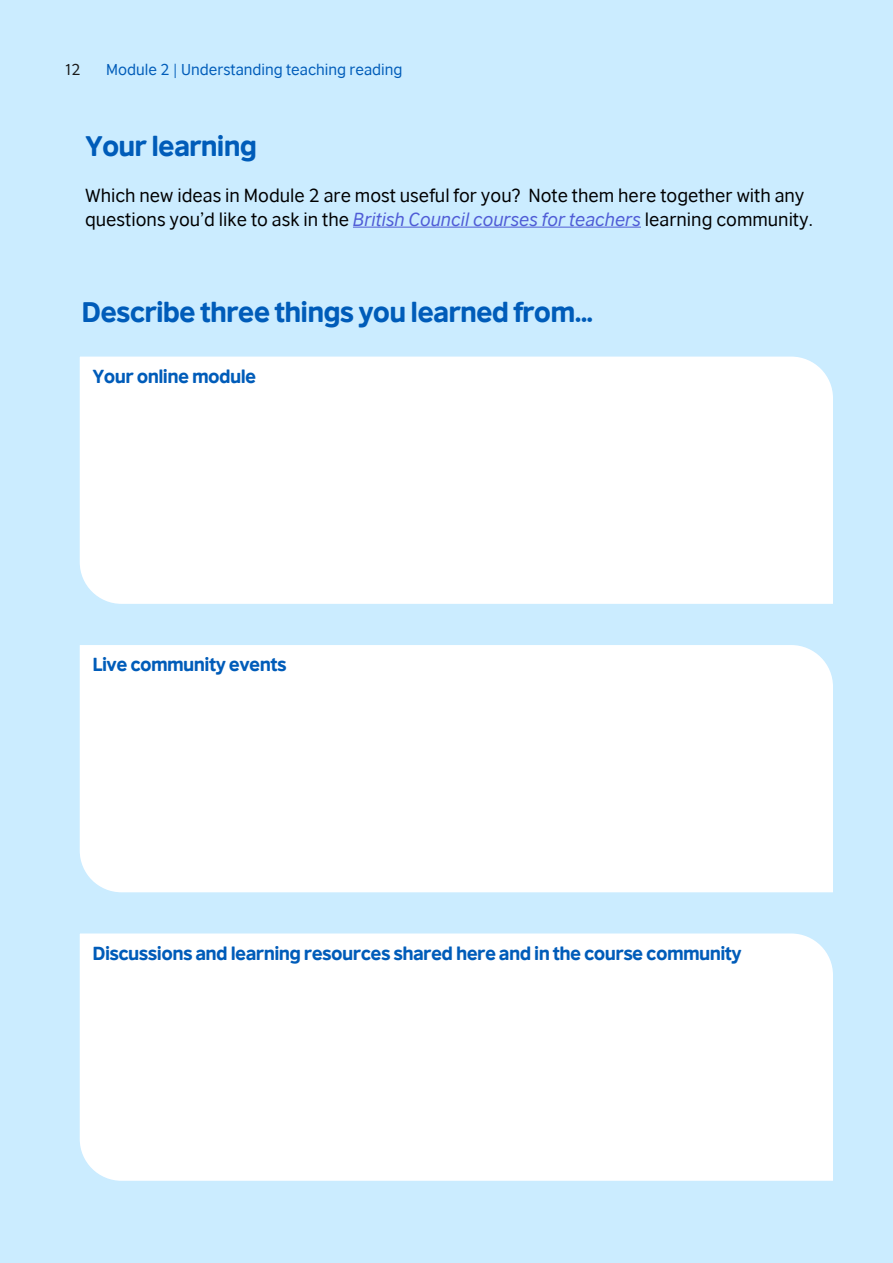
<style>
.page{position:relative;width:893px;height:1263px;background:#cbecff}
.page>*{position:absolute;margin:0;border:0;box-sizing:border-box;transform-origin:0 0}
.Subhead_A{font:27px "British Council Arabic Headline";letter-spacing:-.025em;color:#005cb9}
.Overviews{font:18px/24px "British Council Arabic";color:#000}
.Subhead_B{font:18px "British Council Arabic Headline";letter-spacing:-.025em;color:#005cb9}
.t1{font:15px "British Council Arabic";color:#005cb9}
.t2{font:15px "British Council Arabic";color:#1a1a1a}
.s1{font-style:italic;color:#4f5cd6}
</style>
<div class="page">
<hr style="left:353px;top:227px;width:288px;height:1px;background:#4f5cd6">
<div style="left:79px;top:356px;width:754px;height:248px;background:#fff"></div>
<div style="left:79px;top:645px;width:754px;height:248px;background:#fff"></div>
<div style="left:79px;top:933px;width:754px;height:248px;background:#fff"></div>
<p class="t2" style="left:64px;top:61px;width:19px">12</p>
<p class="t1" style="left:106px;top:61px;width:298px">Module 2 | Understanding teaching reading</p>
<p class="Subhead_A" style="left:85px;top:131px;width:173px">Your learning</p>
<p class="Overviews" style="left:85px;top:184px;width:729px">Which new ideas in Module 2 are most useful for you? Note them here together with any questions you’d like to ask in the <span class="s1">British Council courses for teachers</span> learning community.</p>
<p class="Subhead_A" style="left:82px;top:297px;width:513px">Describe three things you learned from...</p>
<p class="Subhead_B" style="left:92px;top:366px;width:165px">Your online module</p>
<p class="Subhead_B" style="left:92px;top:654px;width:195px">Live community events</p>
<p class="Subhead_B" style="left:92px;top:943px;width:651px">Discussions and learning resources shared here and in the course community</p>
</div>
